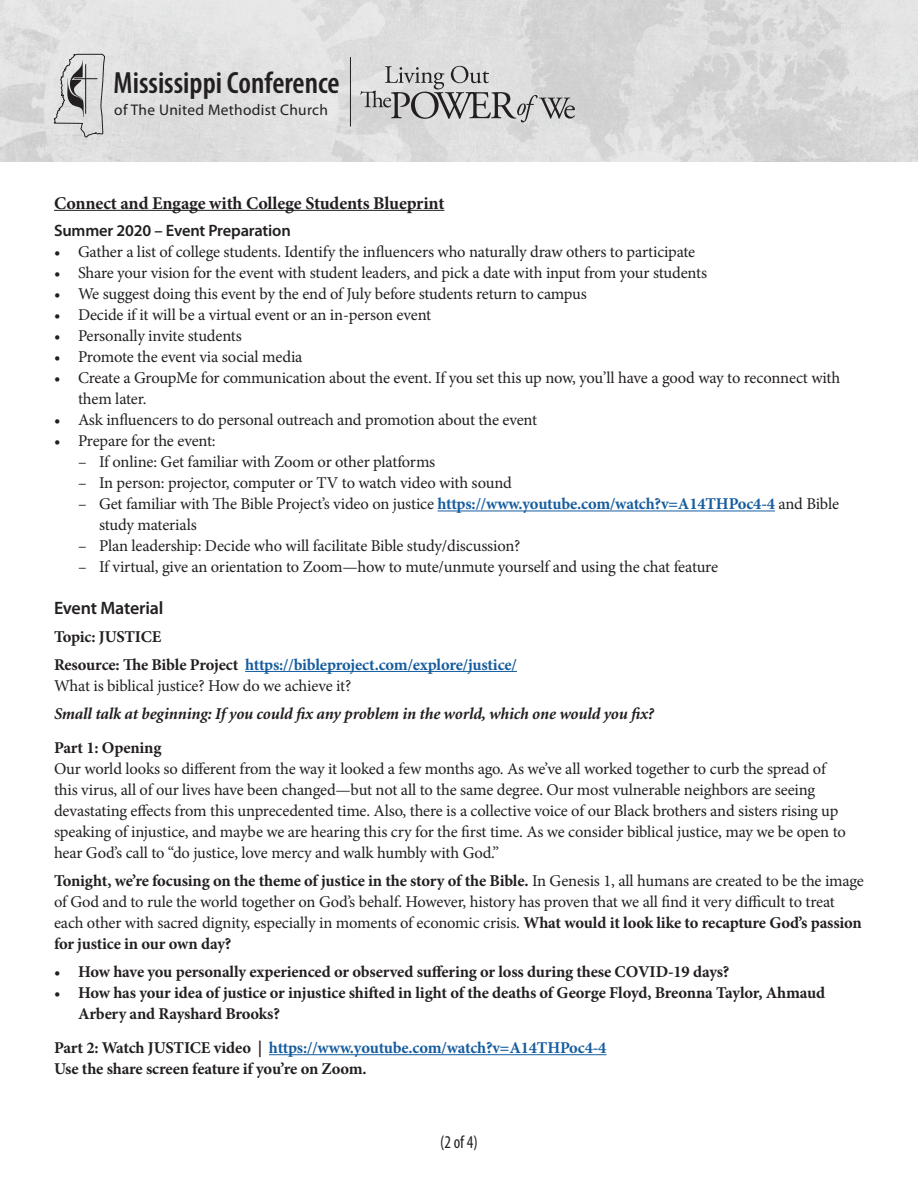
<style>
.page{position:relative;width:918px;height:1188px;background:#fff}
.page>*{position:absolute;margin:0;border:0;box-sizing:border-box;transform-origin:0 0}
.t1{font:600 condensed 30.75px "Myriad Pro";color:#231f20}
.t2{font:700 18px "Minion Pro";letter-spacing:-.01em;color:#231f20}
.t3{font:600 18px "Myriad Pro";letter-spacing:-.01em;color:#231f20}
.t4{font:condensed 18px "Myriad Pro";color:#231f20;scale:.95 1}
.t5{font:16.5px/21px "Minion Pro";letter-spacing:-.01em;color:#231f20}
.t6{font:700 16.5px/21px "Minion Pro";letter-spacing:-.01em;color:#231f20}
.t7{font:700 16.5px "Minion Pro";letter-spacing:-.015em;color:#175d9e}
.t8{font:italic 700 16.5px "Minion";letter-spacing:-.01em;color:#231f20}
.t9{font:600 16.5px "Myriad Pro";letter-spacing:-.01em;color:#231f20}
.t10{font:15.45px "Myriad Pro";letter-spacing:.02em;color:#231f20}
.s1{font-weight:700;color:#175d9e}
.s2{color:#231f20}
.s3{font-weight:700}
.s4{font-weight:400}
</style>
<div class="page">
<hr style="left:54px;top:210px;width:390px;height:1px;background:#231f20">
<hr style="left:438px;top:511px;width:337px;height:1px;background:#175d9e">
<hr style="left:245px;top:671px;width:272px;height:1px;background:#175d9e">
<hr style="left:269px;top:1054px;width:338px;height:1px;background:#175d9e">
<img style="left:0;top:0;width:918px;height:162px">
<hr style="left:350px;top:57px;width:1px;height:70px;background:#231f20">
<svg style="left:360px;top:66px;width:215px;height:56px;background:#bebdbe"></svg>
<svg style="left:53px;top:54px;width:53px;height:84px;background:#c3c2c3"></svg>
<p class="t1" style="left:114px;top:64px;width:228px">Mississippi Conference</p>
<p class="t10" style="left:114px;top:101px;width:215px">of The United Methodist Church</p>
<p class="t2" style="left:54px;top:190px;width:392px">Connect and Engage with College Students Blueprint</p>
<p class="t9" style="left:54px;top:220px;width:238px">Summer 2020 – Event Preparation</p>
<p class="t5" style="left:54px;top:242px;width:643px">• Gather a list of college students. Identify the influencers who naturally draw others to participate</p>
<p class="t5" style="left:54px;top:263px;width:655px">• Share your vision for the event with student leaders, and pick a date with input from your students</p>
<p class="t5" style="left:54px;top:284px;width:534px">• We suggest doing this event by the end of July before students return to campus</p>
<p class="t5" style="left:54px;top:305px;width:379px">• Decide if it will be a virtual event or an in-person event</p>
<p class="t5" style="left:54px;top:326px;width:189px">• Personally invite students</p>
<p class="t5" style="left:54px;top:347px;width:250px">• Promote the event via social media</p>
<p class="t5" style="left:78px;top:368px;width:764px;text-indent:-24px">• Create a GroupMe for communication about the event. If you set this up now, you’ll have a good way to reconnect with them later.</p>
<p class="t5" style="left:54px;top:410px;width:485px">• Ask influencers to do personal outreach and promotion about the event</p>
<p class="t5" style="left:54px;top:431px;width:163px">• Prepare for the event:</p>
<p class="t5" style="left:78px;top:452px;width:359px">– If online: Get familiar with Zoom or other platforms</p>
<p class="t5" style="left:78px;top:473px;width:435px">– In person: projector, computer or TV to watch video with sound</p>
<p class="t5" style="left:99px;top:494px;width:742px;text-indent:-21px">– Get familiar with The Bible Project’s video on justice <span class="s1">https://www.youtube.com/watch?v=A14THPoc4-4</span> and Bible study materials</p>
<p class="t5" style="left:78px;top:536px;width:444px">– Plan leadership: Decide who will facilitate Bible study/discussion?</p>
<p class="t5" style="left:78px;top:557px;width:642px">– If virtual, give an orientation to Zoom—how to mute/unmute yourself and using the chat feature</p>
<p class="t3" style="left:54px;top:597px;width:111px">Event Material</p>
<p class="t6" style="left:54px;top:626px;width:109px">Topic: JUSTICE</p>
<p class="t7" style="left:54px;top:653px;width:464px"><span class="s2">Resource: The Bible Project</span> https://bibleproject.com/explore/justice/</p>
<p class="t5" style="left:54px;top:675px;width:299px">What is biblical justice? How do we achieve it?</p>
<p class="t8" style="left:54px;top:705px;width:601px">Small talk at beginning: If you could fix any problem in the world, which one would you fix?</p>
<p class="t6" style="left:54px;top:737px;width:109px">Part 1: Opening</p>
<p class="t5" style="left:54px;top:758px;width:793px">Our world looks so different from the way it looked a few months ago. As we’ve all worked together to curb the spread of this virus, all of our lives have been changed—but not all to the same degree. Our most vulnerable neighbors are seeing devastating effects from this unprecedented time. Also, there is a collective voice of our Black brothers and sisters rising up speaking of injustice, and maybe we are hearing this cry for the first time. As we consider biblical justice, may we be open to hear God’s call to “do justice, love mercy and walk humbly with God.”</p>
<p class="t5" style="left:54px;top:870px;width:812px"><span class="s3">Tonight, we’re focusing on the theme of justice in the story of the Bible.</span> In Genesis 1, all humans are created to be the image of God and to rule the world together on God’s behalf. However, history has proven that we all find it very difficult to treat each other with sacred dignity, especially in moments of economic crisis. <span class="s3">What would it look like to recapture God’s passion for justice in our own day?</span></p>
<p class="t6" style="left:54px;top:961px;width:677px"><span class="s4">•</span> How have you personally experienced or observed suffering or loss during these COVID-19 days?</p>
<p class="t6" style="left:78px;top:982px;width:749px;text-indent:-24px"><span class="s4">•</span> How has your idea of justice or injustice shifted in light of the deaths of George Floyd, Breonna Taylor, Ahmaud<br>Arbery and Rayshard Brooks?</p>
<p class="t7" style="left:54px;top:1036px;width:554px"><span class="s2">Part 2: Watch JUSTICE video |</span> https://www.youtube.com/watch?v=A14THPoc4-4</p>
<p class="t6" style="left:54px;top:1058px;width:314px">Use the share screen feature if you’re on Zoom.</p>
<p class="t4" style="left:440px;top:1131px;width:41px">(2 of 4)</p>
</div>
